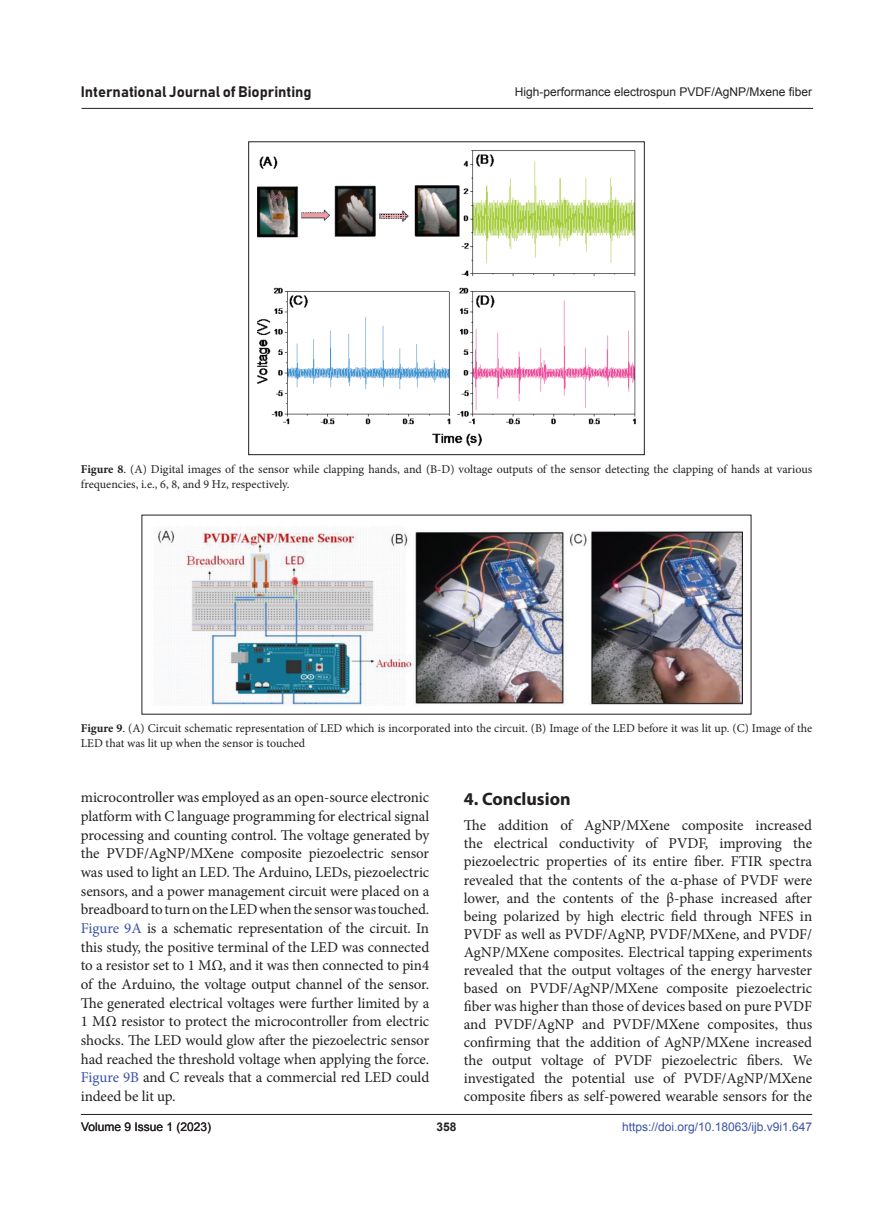
<style>
.page{position:relative;width:893px;height:1212px;background:#fff}
.page>*{position:absolute;margin:0;border:0;box-sizing:border-box;transform-origin:0 0}
.Head1{font:700 18px "Myriad Pro";color:#231f20}
.body_text{font:15px/18.8px "Minion Pro";letter-spacing:-.005em;color:#231f20;text-align:justify}
.body_text_first{font:15px/18px "Minion Pro";letter-spacing:-.005em;color:#231f20;text-align:justify}
.t1{font:15px "Bahnschrift";color:#231f20}
.figLends{font:12px/15px "Minion Pro";letter-spacing:-.005em;color:#231f20}
.t2{font:12px "Arial";color:#231f20}
.t3{font:12px "Arial";color:#3a53a3}
.t4{font:700 12px "Arial";color:#231f20}
.s1{font-weight:700}
.s2{color:#3a53a3}
</style>
<div class="page">
<hr style="left:81px;top:1114px;width:731px;height:1px;background:#231f20">
<hr style="left:81px;top:108px;width:732px;height:1px;background:#231f20">
<img style="left:258px;top:151px;width:377px;height:295px">
<div style="left:248px;top:142px;width:396px;height:313px;border:1px solid #231f20"></div>
<img style="left:157px;top:530px;width:585px;height:175px">
<p class="t1" style="left:81px;top:83px;width:232px">International Journal of Bioprinting</p>
<p class="t2" style="left:515px;top:84px;width:299px">High-performance electrospun PVDF/AgNP/Mxene fiber</p>
<p class="figLends" style="left:81px;top:461px;width:733px"><span class="s1">Figure 8</span>. (A) Digital images of the sensor while clapping hands, and (B-D) voltage outputs of the sensor detecting the clapping of hands at various frequencies, i.e., 6, 8, and 9 Hz, respectively.</p>
<p class="figLends" style="left:81px;top:721px;width:733px"><span class="s1">Figure 9</span>. (A) Circuit schematic representation of LED which is incorporated into the circuit. (B) Image of the LED before it was lit up. (C) Image of the<br>LED that was lit up when the sensor is touched</p>
<p class="body_text" style="left:81px;top:788px;width:350px">microcontroller was employed as an open-source electronic platform with C language programming for electrical signal processing and counting control. The voltage generated by the PVDF/AgNP/MXene composite piezoelectric sensor was used to light an LED. The Arduino, LEDs, piezoelectric sensors, and a power management circuit were placed on a breadboard to turn on the LED when the sensor was touched.<br><span class="s2">Figure 9A</span> is a schematic representation of the circuit. In this study, the positive terminal of the LED was connected to a resistor set to 1 MΩ, and it was then connected to pin4 of the Arduino, the voltage output channel of the sensor.<br>The generated electrical voltages were further limited by a 1 MΩ resistor to protect the microcontroller from electric shocks. The LED would glow after the piezoelectric sensor had reached the threshold voltage when applying the force.<br><span class="s2">Figure 9B</span> and C reveals that a commercial red LED could indeed be lit up.</p>
<p class="Head1" style="left:464px;top:787px;width:108px">4. Conclusion</p>
<p class="body_text_first" style="left:464px;top:817px;width:350px">The addition of AgNP/MXene composite increased the electrical conductivity of PVDF, improving the piezoelectric properties of its entire fiber. FTIR spectra revealed that the contents of the α-phase of PVDF were lower, and the contents of the β-phase increased after being polarized by high electric field through NFES in PVDF as well as PVDF/AgNP, PVDF/MXene, and PVDF/ AgNP/MXene composites. Electrical tapping experiments revealed that the output voltages of the energy harvester based on PVDF/AgNP/MXene composite piezoelectric fiber was higher than those of devices based on pure PVDF and PVDF/AgNP and PVDF/MXene composites, thus confirming that the addition of AgNP/MXene increased the output voltage of PVDF piezoelectric fibers. We investigated the potential use of PVDF/AgNP/MXene composite fibers as self-powered wearable sensors for the</p>
<p class="t2" style="left:81px;top:1119px;width:132px">Volume 9 Issue 1 (2023)</p>
<p class="t4" style="left:436px;top:1119px;width:22px">358</p>
<p class="t3" style="left:622px;top:1119px;width:192px">https://doi.org/10.18063/ijb.v9i1.647</p>
</div>
